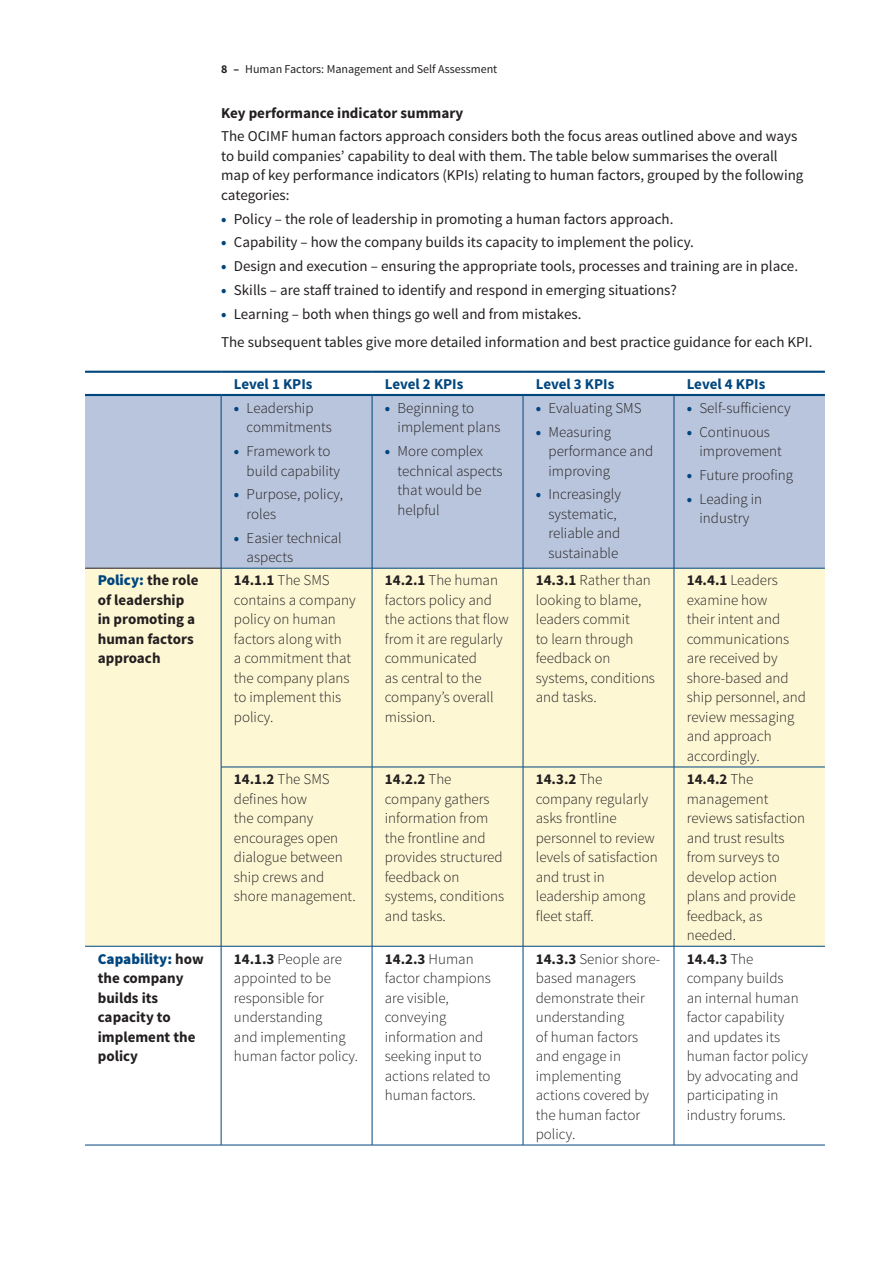
<style>
.page{position:relative;width:893px;height:1263px;background:#fff}
.page>*{position:absolute;margin:0;border:0;box-sizing:border-box;transform-origin:0 0}
.t1{font:300 15px/19.5px "Source Sans Pro";color:#231f20}
.t2{font:15px/19.5px "Source Sans Pro";color:#231f20}
.t3{font:700 15px/19.5px "Source Sans Pro";color:#231f20}
.t4{font:700 15px "Source Sans Pro";color:#00467e}
.t5{font:12px "Source Sans Pro";color:#231f20}
.s1{font-weight:700}
.s2{font-weight:900;color:#00467e}
</style>
<div class="page">
<div style="left:85px;top:396px;width:740px;height:172px;background:#b9c5dc"></div>
<div style="left:85px;top:569px;width:740px;height:377px;background:#fef7d4"></div>
<hr style="left:85px;top:371px;width:136px;height:2px;background:#00467e">
<hr style="left:221px;top:371px;width:151px;height:2px;background:#00467e">
<hr style="left:372px;top:371px;width:151px;height:2px;background:#00467e">
<hr style="left:523px;top:371px;width:151px;height:2px;background:#00467e">
<hr style="left:674px;top:371px;width:151px;height:2px;background:#00467e">
<hr style="left:85px;top:394px;width:136px;height:2px;background:#00467e">
<hr style="left:221px;top:394px;width:151px;height:2px;background:#00467e">
<hr style="left:372px;top:394px;width:151px;height:2px;background:#00467e">
<hr style="left:523px;top:394px;width:151px;height:2px;background:#00467e">
<hr style="left:674px;top:394px;width:151px;height:2px;background:#00467e">
<hr style="left:85px;top:568px;width:136px;height:1px;background:#231f20">
<hr style="left:85px;top:946px;width:136px;height:1px;background:#00467e">
<hr style="left:221px;top:946px;width:1px;height:199px;background:#00467e">
<hr style="left:372px;top:946px;width:1px;height:199px;background:#00467e">
<hr style="left:523px;top:946px;width:1px;height:199px;background:#00467e">
<hr style="left:674px;top:946px;width:1px;height:199px;background:#00467e">
<hr style="left:85px;top:1145px;width:136px;height:1px;background:#00467e">
<hr style="left:221px;top:1145px;width:151px;height:1px;background:#00467e">
<hr style="left:372px;top:1145px;width:151px;height:1px;background:#00467e">
<hr style="left:523px;top:1145px;width:151px;height:1px;background:#00467e">
<hr style="left:674px;top:1145px;width:151px;height:1px;background:#00467e">
<hr style="left:221px;top:568px;width:151px;height:1px;background:#00467e">
<hr style="left:221px;top:568px;width:1px;height:199px;background:#00467e">
<hr style="left:372px;top:568px;width:151px;height:1px;background:#00467e">
<hr style="left:372px;top:568px;width:1px;height:199px;background:#00467e">
<hr style="left:523px;top:568px;width:151px;height:1px;background:#00467e">
<hr style="left:523px;top:568px;width:1px;height:199px;background:#00467e">
<hr style="left:674px;top:568px;width:151px;height:1px;background:#00467e">
<hr style="left:674px;top:568px;width:1px;height:199px;background:#00467e">
<hr style="left:221px;top:767px;width:151px;height:1px;background:#00467e">
<hr style="left:221px;top:767px;width:1px;height:179px;background:#00467e">
<hr style="left:372px;top:767px;width:151px;height:1px;background:#00467e">
<hr style="left:372px;top:767px;width:1px;height:179px;background:#00467e">
<hr style="left:523px;top:767px;width:151px;height:1px;background:#00467e">
<hr style="left:523px;top:767px;width:1px;height:179px;background:#00467e">
<hr style="left:674px;top:767px;width:151px;height:1px;background:#00467e">
<hr style="left:674px;top:767px;width:1px;height:179px;background:#00467e">
<hr style="left:221px;top:946px;width:151px;height:1px;background:#00467e">
<hr style="left:372px;top:946px;width:151px;height:1px;background:#00467e">
<hr style="left:523px;top:946px;width:151px;height:1px;background:#00467e">
<hr style="left:674px;top:946px;width:151px;height:1px;background:#00467e">
<hr style="left:221px;top:396px;width:1px;height:172px;background:#00467e">
<hr style="left:372px;top:396px;width:1px;height:172px;background:#00467e">
<hr style="left:523px;top:396px;width:1px;height:172px;background:#00467e">
<hr style="left:674px;top:396px;width:1px;height:172px;background:#00467e">
<p class="t5" style="left:221px;top:62px;width:278px"><span class="s1">8 –</span> Human Factors: Management and Self Assessment</p>
<p class="t3" style="left:221px;top:103px;width:244px">Key performance indicator summary</p>
<p class="t2" style="left:221px;top:127px;width:584px">The OCIMF human factors approach considers both the focus areas outlined above and ways to build companies’ capability to deal with them. The table below summarises the overall map of key performance indicators (KPIs) relating to human factors, grouped by the following categories:</p>
<p class="t2" style="left:221px;top:209px;width:454px"><span class="s2">•</span> Policy – the role of leadership in promoting a human factors approach.</p>
<p class="t2" style="left:221px;top:233px;width:474px"><span class="s2">•</span> Capability – how the company builds its capacity to implement the policy.</p>
<p class="t2" style="left:221px;top:257px;width:578px"><span class="s2">•</span> Design and execution – ensuring the appropriate tools, processes and training are in place.</p>
<p class="t2" style="left:221px;top:280px;width:457px"><span class="s2">•</span> Skills – are staff trained to identify and respond in emerging situations?</p>
<p class="t2" style="left:221px;top:300px;width:593px;line-height:28px"><span class="s2">•</span> Learning – both when things go well and from mistakes.<br>The subsequent tables give more detailed information and best practice guidance for each KPI.</p>
<p class="t4" style="left:234px;top:374px;width:80px">Level 1 KPIs</p>
<p class="t4" style="left:385px;top:374px;width:80px">Level 2 KPIs</p>
<p class="t4" style="left:536px;top:374px;width:80px">Level 3 KPIs</p>
<p class="t4" style="left:687px;top:374px;width:80px">Level 4 KPIs</p>
<p class="t1" style="left:247px;top:398px;width:87px;text-indent:-13px"><span class="s2">•</span> Leadership commitments</p>
<p class="t1" style="left:247px;top:441px;width:95px;text-indent:-13px"><span class="s2">•</span> Framework to build capability</p>
<p class="t1" style="left:247px;top:485px;width:98px;text-indent:-13px"><span class="s2">•</span> Purpose, policy, roles</p>
<p class="t1" style="left:247px;top:528px;width:97px;text-indent:-13px"><span class="s2">•</span> Easier technical aspects</p>
<p class="t1" style="left:687px;top:398px;width:105px"><span class="s2">•</span> Self-sufficiency</p>
<p class="t1" style="left:699px;top:422px;width:84px;text-indent:-13px"><span class="s2">•</span> Continuous improvement</p>
<p class="t1" style="left:687px;top:465px;width:108px"><span class="s2">•</span> Future proofing</p>
<p class="t1" style="left:687px;top:489px;width:77px;text-align:center"><span class="s2">•</span> Leading in industry</p>
<p class="t1" style="left:536px;top:398px;width:107px"><span class="s2">•</span> Evaluating SMS</p>
<p class="t1" style="left:549px;top:422px;width:106px;text-indent:-13px"><span class="s2">•</span> Measuring performance and improving</p>
<p class="t1" style="left:549px;top:485px;width:74px;text-indent:-13px"><span class="s2">•</span> Increasingly systematic, reliable and sustainable</p>
<p class="t1" style="left:398px;top:398px;width:104px;text-indent:-13px"><span class="s2">•</span> Beginning to implement plans</p>
<p class="t1" style="left:398px;top:441px;width:106px;text-indent:-13px"><span class="s2">•</span> More complex technical aspects that would be helpful</p>
<p class="t3" style="left:98px;top:571px;width:102px"><span class="s2">Policy:</span> the role of leadership in promoting a human factors approach</p>
<p class="t1" style="left:234px;top:571px;width:123px"><span class="s1">14.1.1</span> The SMS contains a company policy on human factors along with<br>a commitment that the company plans to implement this policy.</p>
<p class="t1" style="left:385px;top:571px;width:125px"><span class="s1">14.2.1</span> The human factors policy and the actions that flow from it are regularly communicated<br>as central to the company’s overall mission.</p>
<p class="t1" style="left:536px;top:571px;width:121px"><span class="s1">14.3.1</span> Rather than looking to blame, leaders commit<br>to learn through feedback on systems, conditions and tasks.</p>
<p class="t1" style="left:687px;top:571px;width:121px"><span class="s1">14.4.1</span> Leaders examine how<br>their intent and communications are received by shore-based and ship personnel, and review messaging and approach accordingly.</p>
<p class="t1" style="left:234px;top:769px;width:124px"><span class="s1">14.1.2</span> The SMS defines how<br>the company encourages open dialogue between ship crews and shore management.</p>
<p class="t1" style="left:385px;top:769px;width:121px"><span class="s1">14.2.2</span> The company gathers information from the frontline and provides structured feedback on systems, conditions and tasks.</p>
<p class="t1" style="left:536px;top:769px;width:124px"><span class="s1">14.3.2</span> The company regularly asks frontline personnel to review levels of satisfaction and trust in leadership among fleet staff.</p>
<p class="t1" style="left:687px;top:769px;width:120px"><span class="s1">14.4.2</span> The management reviews satisfaction and trust results from surveys to develop action plans and provide feedback, as needed.</p>
<p class="t3" style="left:98px;top:949px;width:107px"><span class="s2">Capability:</span> how the company builds its capacity to implement the policy</p>
<p class="t1" style="left:234px;top:949px;width:126px"><span class="s1">14.1.3</span> People are appointed to be responsible for understanding<br>and implementing human factor policy.</p>
<p class="t1" style="left:385px;top:949px;width:108px"><span class="s1">14.2.3</span> Human factor champions are visible, conveying information and seeking input to actions related to human factors.</p>
<p class="t1" style="left:536px;top:949px;width:126px"><span class="s1">14.3.3</span> Senior shore&shy;based managers demonstrate their understanding<br>of human factors and engage in implementing actions covered by the human factor policy.</p>
<p class="t1" style="left:687px;top:949px;width:123px"><span class="s1">14.4.3</span> The company builds<br>an internal human factor capability and updates its human factor policy by advocating and participating in industry forums.</p>
</div>
